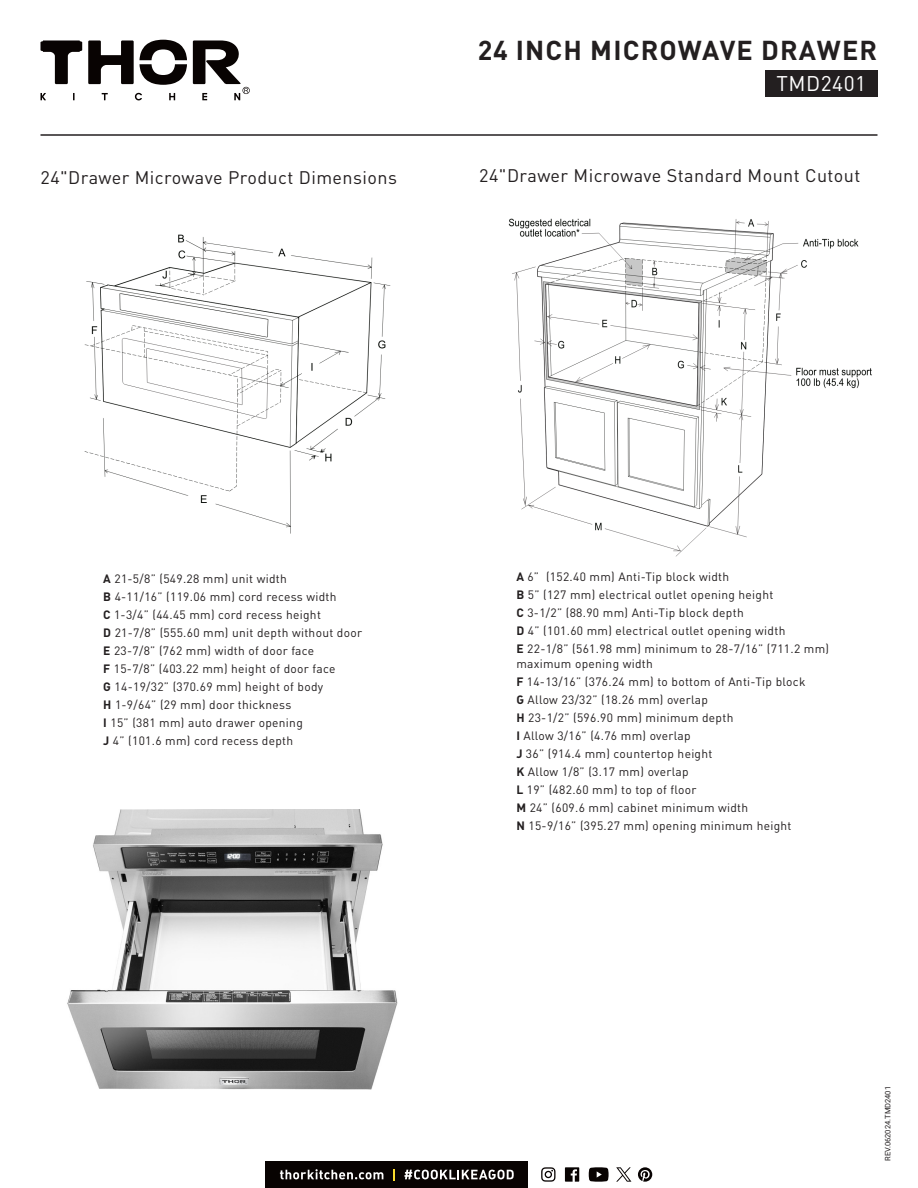
<style>
.page{position:relative;width:918px;height:1188px;background:#fff}
.page>*{position:absolute;margin:0;border:0;box-sizing:border-box;transform-origin:0 0}
.t1{font:700 27px "DIN Pro";letter-spacing:.045em;color:#231f20}
.t2{font:21px "DIN Pro";letter-spacing:.025em;color:#fff}
.t3{font:18px "DIN Pro";letter-spacing:.025em;color:#231f20}
.t4{font:12px "DIN Pro";letter-spacing:.025em;color:#231f20}
.t5{font:7.5px "Roboto";color:#231f20}
.s1{font-weight:700}
</style>
<div class="page">
<svg style="left:88px;top:40px;width:99px;height:45px"></svg>
<svg style="left:41px;top:93px;width:5px;height:7px"></svg>
<svg style="left:73px;top:93px;width:2px;height:7px"></svg>
<svg style="left:102px;top:93px;width:6px;height:7px"></svg>
<svg style="left:135px;top:93px;width:7px;height:7px"></svg>
<svg style="left:169px;top:93px;width:6px;height:7px"></svg>
<svg style="left:193px;top:40px;width:57px;height:60px"></svg>
<svg style="left:40px;top:40px;width:42px;height:44px"></svg>
<div style="left:266px;top:1161px;width:262px;height:27px;background:#080302"></div>
<svg style="left:280px;top:1169px;width:103px;height:10px"></svg>
<svg style="left:393px;top:1169px;width:2px;height:11px"></svg>
<svg style="left:404px;top:1170px;width:110px;height:9px"></svg>
<svg style="left:541px;top:1167px;width:15px;height:15px"></svg>
<svg style="left:565px;top:1167px;width:14px;height:15px"></svg>
<svg style="left:589px;top:1167px;width:20px;height:15px"></svg>
<svg style="left:638px;top:1167px;width:14px;height:15px"></svg>
<svg style="left:616px;top:1167px;width:15px;height:15px"></svg>
<div style="left:765px;top:70px;width:113px;height:27px;background:#231f20"></div>
<hr style="left:40px;top:134px;width:838px;height:2px;background:#231f20">
<img style="left:67px;top:809px;width:331px;height:281px">
<img style="left:84px;top:234px;width:307px;height:300px">
<img style="left:508px;top:218px;width:364px;height:339px">
<p class="t1" style="left:478px;top:27px;width:401px">24 INCH MICROWAVE DRAWER</p>
<p class="t2" style="left:776px;top:67px;width:91px">TMD2401</p>
<p class="t3" style="left:40px;top:163px;width:358px">24"Drawer Microwave Product Dimensions</p>
<p class="t3" style="left:479px;top:162px;width:383px">24"Drawer Microwave Standard Mount Cutout</p>
<p class="t4" style="left:103px;top:569px;width:185px"><span class="s1">A</span> 21-5/8” (549.28 mm) unit width</p>
<p class="t4" style="left:103px;top:587px;width:235px"><span class="s1">B</span> 4-11/16” (119.06 mm) cord recess width</p>
<p class="t4" style="left:103px;top:605px;width:219px"><span class="s1">C</span> 1-3/4” (44.45 mm) cord recess height</p>
<p class="t4" style="left:103px;top:623px;width:260px"><span class="s1">D</span> 21-7/8” (555.60 mm) unit depth without door</p>
<p class="t4" style="left:103px;top:641px;width:213px"><span class="s1">E</span> 23-7/8” (762 mm) width of door face</p>
<p class="t4" style="left:103px;top:659px;width:234px"><span class="s1">F</span> 15-7/8” (403.22 mm) height of door face</p>
<p class="t4" style="left:103px;top:677px;width:222px"><span class="s1">G</span> 14-19/32” (370.69 mm) height of body</p>
<p class="t4" style="left:103px;top:695px;width:190px"><span class="s1">H</span> 1-9/64” (29 mm) door thickness</p>
<p class="t4" style="left:103px;top:713px;width:201px"><span class="s1">I</span> 15” (381 mm) auto drawer opening</p>
<p class="t4" style="left:103px;top:731px;width:192px"><span class="s1">J</span> 4” (101.6 mm) cord recess depth</p>
<p class="t4" style="left:516px;top:567px;width:214px"><span class="s1">A</span> 6” (152.40 mm) Anti-Tip block width</p>
<p class="t4" style="left:516px;top:585px;width:259px"><span class="s1">B</span> 5” (127 mm) electrical outlet opening height</p>
<p class="t4" style="left:516px;top:603px;width:229px"><span class="s1">C</span> 3-1/2” (88.90 mm) Anti-Tip block depth</p>
<p class="t4" style="left:516px;top:621px;width:271px"><span class="s1">D</span> 4” (101.60 mm) electrical outlet opening width</p>
<p class="t4" style="left:516px;top:639px;width:314px"><span class="s1">E</span> 22-1/8” (561.98 mm) minimum to 28-7/16” (711.2 mm)</p>
<p class="t4" style="left:516px;top:654px;width:138px">maximum opening width</p>
<p class="t4" style="left:516px;top:672px;width:291px"><span class="s1">F</span> 14-13/16” (376.24 mm) to bottom of Anti-Tip block</p>
<p class="t4" style="left:516px;top:690px;width:193px"><span class="s1">G</span> Allow 23/32” (18.26 mm) overlap</p>
<p class="t4" style="left:516px;top:708px;width:219px"><span class="s1">H</span> 23-1/2” (596.90 mm) minimum depth</p>
<p class="t4" style="left:516px;top:726px;width:176px"><span class="s1">I</span> Allow 3/16” (4.76 mm) overlap</p>
<p class="t4" style="left:516px;top:744px;width:198px"><span class="s1">J</span> 36” (914.4 mm) countertop height</p>
<p class="t4" style="left:516px;top:762px;width:174px"><span class="s1">K</span> Allow 1/8” (3.17 mm) overlap</p>
<p class="t4" style="left:516px;top:780px;width:182px"><span class="s1">L</span> 19” (482.60 mm) to top of floor</p>
<p class="t4" style="left:516px;top:798px;width:233px"><span class="s1">M</span> 24” (609.6 mm) cabinet minimum width</p>
<p class="t4" style="left:516px;top:816px;width:277px"><span class="s1">N</span> 15-9/16” (395.27 mm) opening minimum height</p>
<p class="t5" style="left:883px;top:1161px;width:76px;rotate:-90deg">REV.062024.TMD2401</p>
</div>
